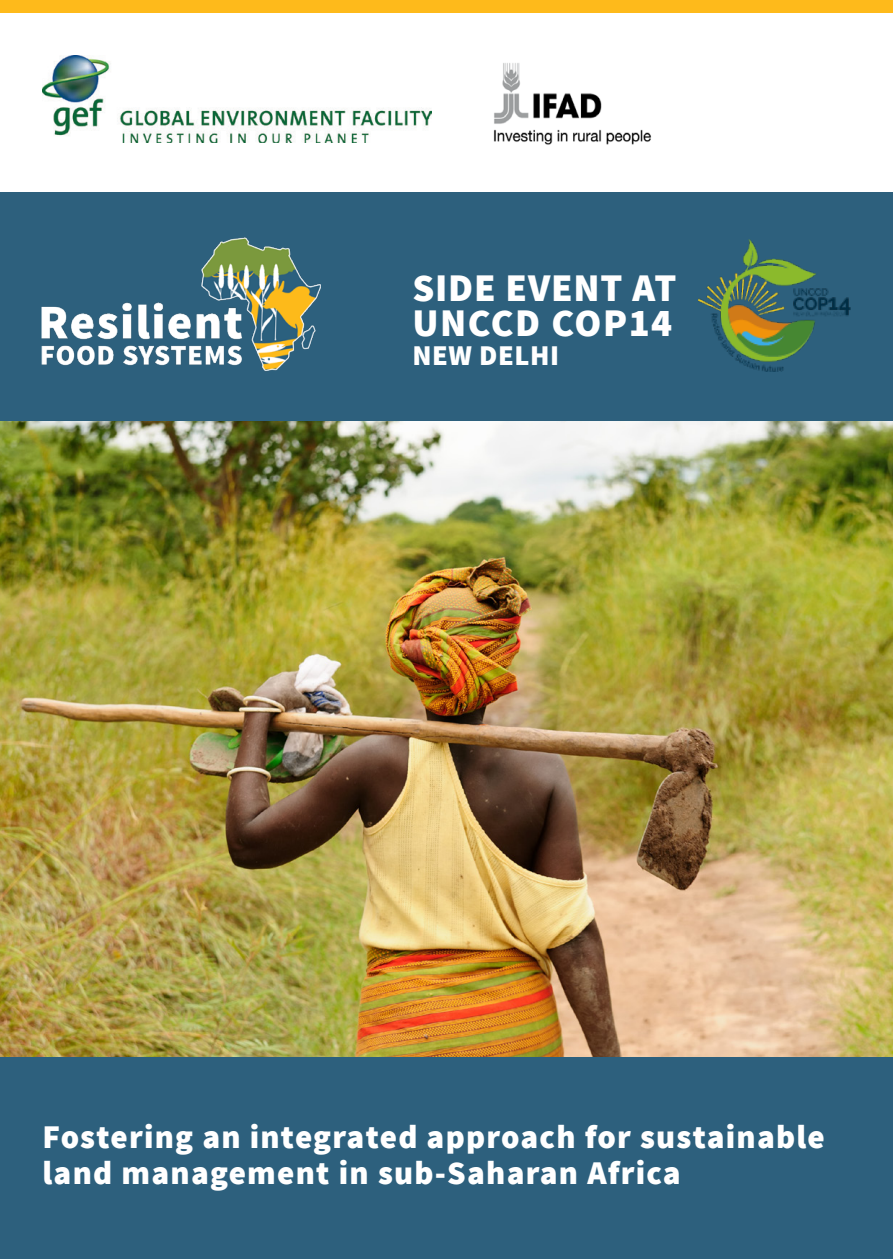
<style>
.page{position:relative;width:893px;height:1259px;background:#fff}
.page>*{position:absolute;margin:0;border:0;box-sizing:border-box;transform-origin:0 0}
.Sub-subheading{font:900 39px "Equilibrium";letter-spacing:.02em;color:#fff}
.Sub-subheading-2{font:900 39px "Equilibrium";letter-spacing:.04em;color:#fff}
.t1{font:900 33px/36px "Equilibrium";letter-spacing:.035em;color:#fff}
.t2{font:900 28.5px "Equilibrium";letter-spacing:.02em;color:#fff}
</style>
<div class="page">
<div style="left:0;top:867px;width:893px;height:392px;background:#2d607d"></div>
<div style="left:0;top:193px;width:893px;height:564px;background:#2d607d"></div>
<img style="left:0;top:421px;width:893px;height:635px">
<img style="left:493px;top:63px;width:159px;height:82px">
<img style="left:43px;top:55px;width:389px;height:87px">
<div style="left:0;top:0;width:893px;height:13px;background:#feba1b"></div>
<img style="left:41px;top:237px;width:280px;height:134px">
<img style="left:698px;top:240px;width:152px;height:132px">
<p class="Sub-subheading" style="left:412px;top:263px;width:265px">SIDE EVENT AT</p>
<p class="Sub-subheading-2" style="left:412px;top:298px;width:261px">UNCCD COP14</p>
<p class="t2" style="left:412px;top:336px;width:148px">NEW DELHI</p>
<p class="t1" style="left:43px;top:1120px;width:784px">Fostering an integrated approach for sustainable land management in sub-Saharan Africa</p>
</div>
